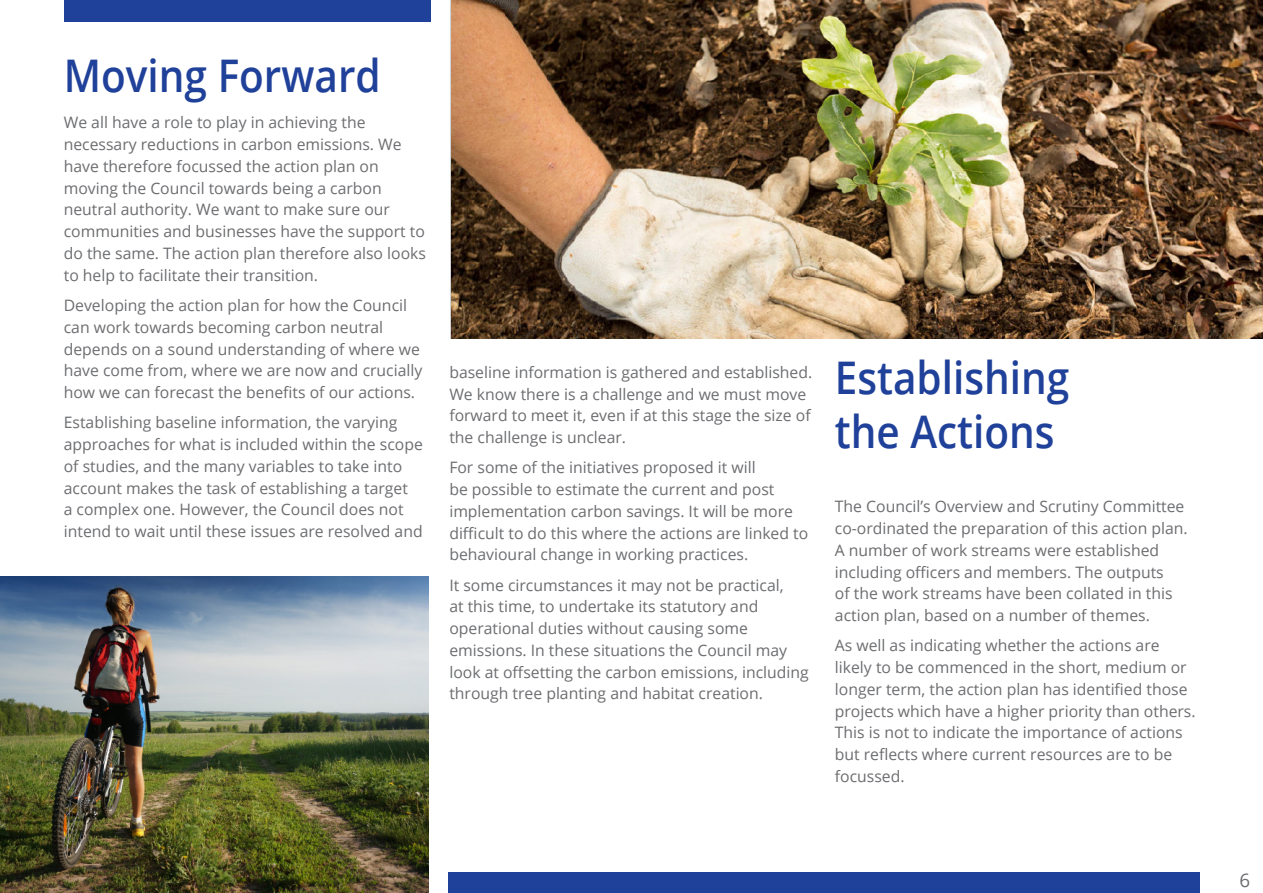
<style>
.page{position:relative;width:1263px;height:893px;background:#fff}
.page>*{position:absolute;margin:0;border:0;box-sizing:border-box;transform-origin:0 0}
.Bold_title{font:600 45px/54px "Open Sans";color:#20419a;scale:.9 1}
.Body{font:600 45px "Open Sans";color:#20419a;scale:.9 1}
.t1{font:18.75px "Open Sans";color:#6c6d70}
.Body-2{font:15.75px/21.8px "Open Sans";color:#6c6d70}
</style>
<div class="page">
<div style="left:64px;top:0;width:366px;height:21px;background:#20419a"></div>
<div style="left:448px;top:872px;width:751px;height:21px;background:#20419a"></div>
<img style="left:451px;top:0;width:812px;height:338px">
<img style="left:0;top:576px;width:428px;height:317px">
<p class="Body" style="left:64px;top:45px;width:354px">Moving Forward</p>
<p class="Body-2" style="left:64px;top:111px;width:364px">We all have a role to play in achieving the necessary reductions in carbon emissions. We have therefore focussed the action plan on moving the Council towards being a carbon neutral authority. We want to make sure our communities and businesses have the support to do the same. The action plan therefore also looks to help to facilitate their transition.</p>
<p class="Body-2" style="left:64px;top:294px;width:360px">Developing the action plan for how the Council can work towards becoming carbon neutral depends on a sound understanding of where we have come from, where we are now and crucially how we can forecast the benefits of our actions.</p>
<p class="Body-2" style="left:64px;top:411px;width:361px">Establishing baseline information, the varying approaches for what is included within the scope of studies, and the many variables to take into account makes the task of establishing a target<br>a complex one. However, the Council does not intend to wait until these issues are resolved and</p>
<p class="Body-2" style="left:449px;top:361px;width:364px">baseline information is gathered and established.<br>We know there is a challenge and we must move forward to meet it, even if at this stage the size of the challenge is unclear.</p>
<p class="Body-2" style="left:449px;top:456px;width:360px">For some of the initiatives proposed it will<br>be possible to estimate the current and post implementation carbon savings. It will be more difficult to do this where the actions are linked to behavioural change in working practices.</p>
<p class="Body-2" style="left:449px;top:573px;width:361px">It some circumstances it may not be practical,<br>at this time, to undertake its statutory and operational duties without causing some emissions. In these situations the Council may look at offsetting the carbon emissions, including through tree planting and habitat creation.</p>
<p class="Bold_title" style="left:835px;top:350px;width:262px">Establishing the Actions</p>
<p class="Body-2" style="left:835px;top:495px;width:354px">The Council’s Overview and Scrutiny Committee co-ordinated the preparation of this action plan.<br>A number of work streams were established including officers and members. The outputs<br>of the work streams have been collated in this action plan, based on a number of themes.</p>
<p class="Body-2" style="left:835px;top:634px;width:362px">As well as indicating whether the actions are likely to be commenced in the short, medium or longer term, the action plan has identified those projects which have a higher priority than others.<br>This is not to indicate the importance of actions but reflects where current resources are to be focussed.</p>
<p class="t1" style="left:1239px;top:867px;width:12px">6</p>
</div>
